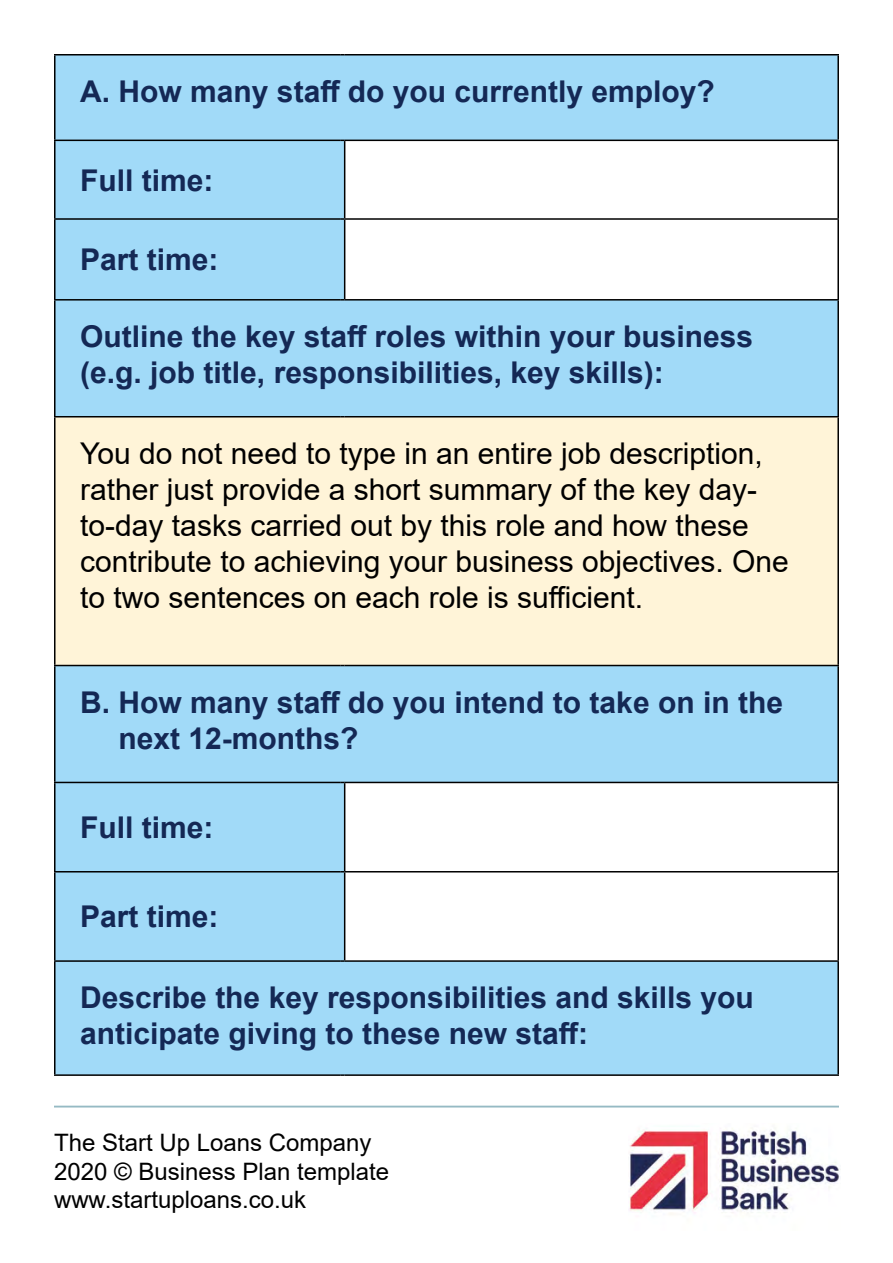
<style>
.page{position:relative;width:893px;height:1263px;background:#fff}
.page>*{position:absolute;margin:0;border:0;box-sizing:border-box;transform-origin:0 0}
.t1{font:30px/36px "Arial";color:#000}
.heading6{font:700 30px/36px "Arial";color:#142855}
.heading5{font:700 30px/36px "Arial";color:#142855}
.t2{font:24px/28.8px "Arial";color:#000}
</style>
<div class="page">
<img style="left:629px;top:1131px;width:211px;height:84px">
<hr style="left:54px;top:1106px;width:785px;height:1px;background:#96bac4">
<div style="left:56px;top:56px;width:781px;height:1018px;background:#a1daf8"></div>
<svg style="left:345px;top:141px;width:492px;height:819px"></svg>
<div style="left:55px;top:417px;width:783px;height:248px;background:#fff4d8"></div>
<hr style="left:54px;top:54px;width:286px;height:2px;background:#000">
<hr style="left:54px;top:56px;width:2px;height:84px;background:#000">
<hr style="left:345px;top:54px;width:494px;height:2px;background:#000">
<hr style="left:837px;top:56px;width:2px;height:84px;background:#000">
<hr style="left:54px;top:140px;width:286px;height:1px;background:#000">
<hr style="left:54px;top:141px;width:2px;height:77px;background:#000">
<hr style="left:345px;top:140px;width:494px;height:1px;background:#000">
<hr style="left:344px;top:141px;width:1px;height:77px;background:#000">
<hr style="left:837px;top:141px;width:2px;height:77px;background:#000">
<hr style="left:54px;top:218px;width:286px;height:2px;background:#000">
<hr style="left:54px;top:220px;width:2px;height:79px;background:#000">
<hr style="left:345px;top:218px;width:494px;height:2px;background:#000">
<hr style="left:344px;top:220px;width:1px;height:79px;background:#000">
<hr style="left:837px;top:220px;width:2px;height:79px;background:#000">
<hr style="left:54px;top:299px;width:286px;height:2px;background:#000">
<hr style="left:54px;top:301px;width:2px;height:115px;background:#000">
<hr style="left:345px;top:299px;width:494px;height:2px;background:#000">
<hr style="left:837px;top:301px;width:2px;height:115px;background:#000">
<hr style="left:54px;top:416px;width:286px;height:1px;background:#000">
<hr style="left:54px;top:417px;width:2px;height:248px;background:#000">
<hr style="left:345px;top:416px;width:494px;height:1px;background:#000">
<hr style="left:837px;top:417px;width:2px;height:248px;background:#000">
<hr style="left:54px;top:665px;width:286px;height:1px;background:#000">
<hr style="left:54px;top:666px;width:2px;height:116px;background:#000">
<hr style="left:345px;top:665px;width:494px;height:1px;background:#000">
<hr style="left:837px;top:666px;width:2px;height:116px;background:#000">
<hr style="left:54px;top:782px;width:286px;height:1px;background:#000">
<hr style="left:54px;top:783px;width:2px;height:88px;background:#000">
<hr style="left:345px;top:782px;width:494px;height:1px;background:#000">
<hr style="left:344px;top:783px;width:1px;height:88px;background:#000">
<hr style="left:837px;top:783px;width:2px;height:88px;background:#000">
<hr style="left:54px;top:871px;width:286px;height:1px;background:#000">
<hr style="left:54px;top:872px;width:2px;height:88px;background:#000">
<hr style="left:345px;top:871px;width:494px;height:1px;background:#000">
<hr style="left:344px;top:872px;width:1px;height:88px;background:#000">
<hr style="left:837px;top:872px;width:2px;height:88px;background:#000">
<hr style="left:54px;top:960px;width:286px;height:2px;background:#000">
<hr style="left:54px;top:962px;width:2px;height:112px;background:#000">
<hr style="left:345px;top:960px;width:494px;height:2px;background:#000">
<hr style="left:837px;top:962px;width:2px;height:112px;background:#000">
<hr style="left:54px;top:1074px;width:286px;height:2px;background:#000">
<hr style="left:345px;top:1074px;width:494px;height:2px;background:#000">
<h5 class="heading5" style="left:80px;top:74px;width:636px">A. How many staff do you currently employ?</h5>
<h6 class="heading6" style="left:80px;top:162px;width:135px">Full time:</h6>
<h6 class="heading6" style="left:80px;top:242px;width:140px">Part time:</h6>
<h6 class="heading6" style="left:80px;top:319px;width:674px">Outline the key staff roles within your business (e.g. job title, responsibilities, key skills):</h6>
<p class="t1" style="left:80px;top:435px;width:710px">You do not need to type in an entire job description, rather just provide a short summary of the key day&shy;to-day tasks carried out by this role and how these contribute to achieving your business objectives. One to two sentences on each role is sufficient.</p>
<h5 class="heading5" style="left:119px;top:685px;width:666px;text-indent:-38px">B. How many staff do you intend to take on in the next 12-months?</h5>
<h6 class="heading6" style="left:80px;top:810px;width:135px">Full time:</h6>
<h6 class="heading6" style="left:80px;top:899px;width:140px">Part time:</h6>
<h6 class="heading6" style="left:80px;top:980px;width:675px">Describe the key responsibilities and skills you anticipate giving to these new staff:</h6>
<p class="t2" style="left:54px;top:1128px;width:337px">The Start Up Loans Company<br>2020 © Business Plan template www.startuploans.co.uk</p>
</div>
